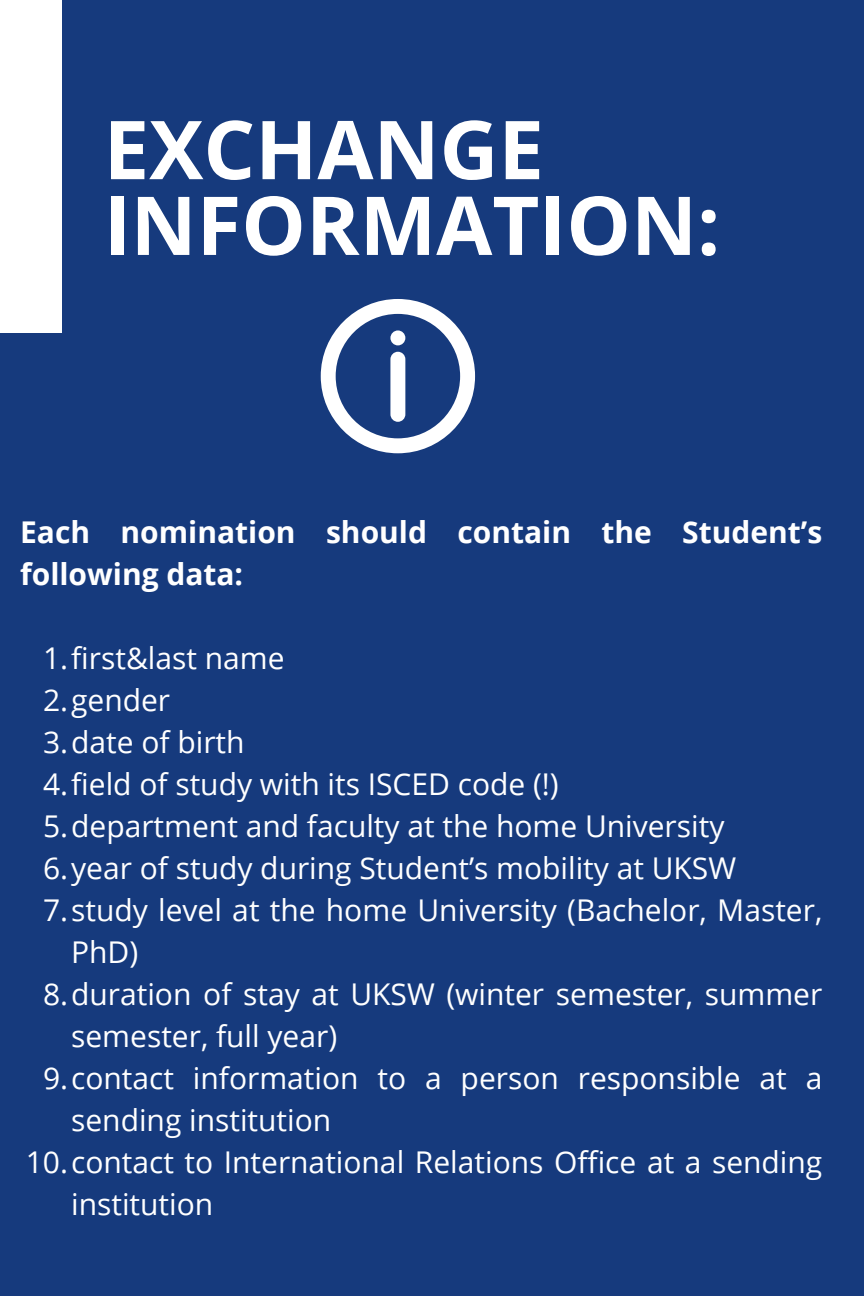
<style>
.page{position:relative;width:864px;height:1296px;background:#163a7d}
.page>*{position:absolute;margin:0;border:0;box-sizing:border-box;transform-origin:0 0}
.t1{font:700 81.3px/75.8px "Open Sans";color:#fff}
.t2{font:30px/42px "Open Sans";color:#fff}
.t3{font:700 30px/42px "Open Sans";color:#fff}
</style>
<div class="page">
<div style="left:0;top:0;width:61px;height:333px;background:#fff"></div>
<svg style="left:321px;top:299px;width:154px;height:154px"></svg>
<div style="left:390px;top:352px;width:15px;height:70px;background:#fff;border-radius:7px"></div>
<div style="left:390px;top:330px;width:15px;height:15px;background:#fff;border-radius:50%"></div>
<h1 class="t1" style="left:104px;top:110px;width:618px">EXCHANGE<br>INFORMATION:</h1>
<p class="t3" style="left:20px;top:510px;width:804px">Each nomination should contain the Student’s following data:</p>
<h2 class="t2" style="left:43px;top:636px;width:243px">1.first&amp;last name</h2>
<p class="t2" style="left:43px;top:678px;width:129px">2.gender</p>
<p class="t2" style="left:43px;top:720px;width:203px">3.date of birth</p>
<p class="t2" style="left:43px;top:762px;width:517px">4.field of study with its ISCED code (!)</p>
<p class="t2" style="left:43px;top:804px;width:683px">5.department and faculty at the home University</p>
<p class="t2" style="left:43px;top:846px;width:695px">6.year of study during Student’s mobility at UKSW</p>
<p class="t2" style="left:71px;top:888px;width:753px;text-indent:-28px">7.study level at the home University (Bachelor, Master,<br>PhD)</p>
<p class="t2" style="left:71px;top:972px;width:753px;text-indent:-28px">8.duration of stay at UKSW (winter semester, summer semester, full year)</p>
<p class="t2" style="left:71px;top:1056px;width:753px;text-indent:-28px">9.contact information to a person responsible at a sending institution</p>
<p class="t2" style="left:71px;top:1140px;width:753px;text-indent:-45px">10.contact to International Relations Office at a sending institution</p>
</div>
